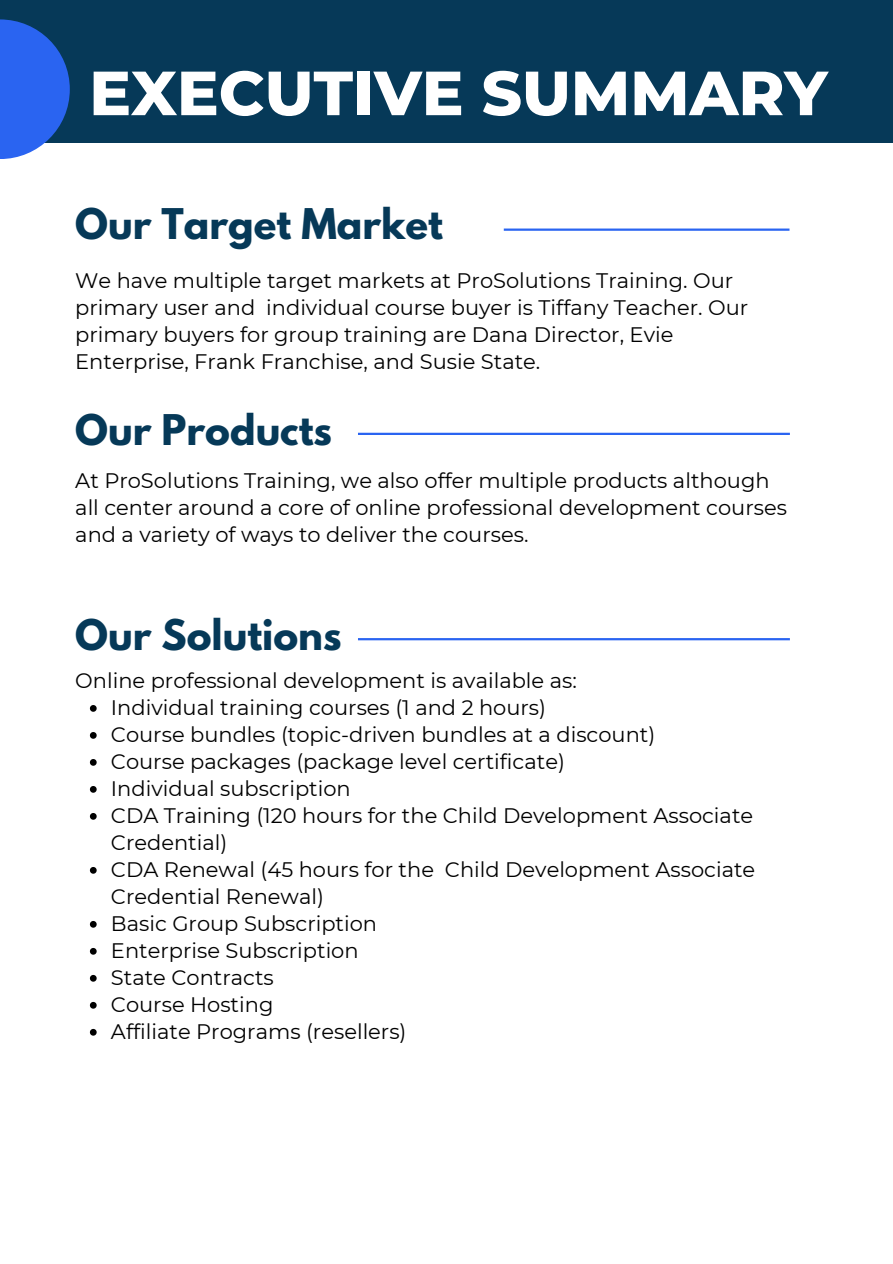
<style>
.page{position:relative;width:893px;height:1264px;background:#fff}
.page>*{position:absolute;margin:0;border:0;box-sizing:border-box;transform-origin:0 0}
.t1{font:800 62.25px "Montserrat";color:#fff}
.t2{font:700 37.5px "League Spartan";color:#063958}
.t3{font:21px/27px "Montserrat";color:#000}
</style>
<div class="page">
<div style="left:0;top:0;width:892px;height:142px;background:#063958"></div>
<svg style="left:0;top:19px;width:70px;height:140px;fill:#2a64f1"></svg>
<hr style="left:503px;top:228px;width:286px;height:3px;background:#2a64f1">
<hr style="left:358px;top:433px;width:431px;height:2px;background:#2a64f1">
<hr style="left:358px;top:638px;width:431px;height:2px;background:#2a64f1">
<svg style="left:90px;top:705px;width:7px;height:6px"></svg>
<svg style="left:90px;top:732px;width:7px;height:6px"></svg>
<svg style="left:90px;top:759px;width:7px;height:6px"></svg>
<svg style="left:90px;top:786px;width:7px;height:6px"></svg>
<svg style="left:90px;top:813px;width:7px;height:6px"></svg>
<svg style="left:90px;top:867px;width:7px;height:6px"></svg>
<svg style="left:90px;top:921px;width:7px;height:6px"></svg>
<svg style="left:90px;top:948px;width:7px;height:6px"></svg>
<svg style="left:90px;top:974px;width:7px;height:7px"></svg>
<svg style="left:90px;top:1001px;width:7px;height:7px"></svg>
<svg style="left:90px;top:1028px;width:7px;height:7px"></svg>
<p class="t1" style="left:89px;top:55px;width:739px">EXECUTIVE SUMMARY</p>
<p class="t2" style="left:75px;top:205px;width:369px">Our Target Market</p>
<p class="t3" style="left:75px;top:267px;width:674px">We have multiple target markets at ProSolutions Training. Our primary user and individual course buyer is Tiffany Teacher. Our primary buyers for group training are Dana Director, Evie Enterprise, Frank Franchise, and Susie State.</p>
<p class="t2" style="left:75px;top:411px;width:258px">Our Products</p>
<p class="t3" style="left:75px;top:467px;width:713px">At ProSolutions Training, we also offer multiple products although all center around a core of online professional development courses and a variety of ways to deliver the courses.</p>
<p class="t2" style="left:75px;top:616px;width:268px">Our Solutions</p>
<p class="t3" style="left:75px;top:667px;width:503px">Online professional development is available as:</p>
<p class="t3" style="left:111px;top:694px;width:436px">Individual training courses (1 and 2 hours)</p>
<p class="t3" style="left:111px;top:721px;width:546px">Course bundles (topic-driven bundles at a discount)</p>
<p class="t3" style="left:111px;top:748px;width:455px">Course packages (package level certificate)</p>
<p class="t3" style="left:111px;top:775px;width:241px">Individual subscription</p>
<p class="t3" style="left:111px;top:802px;width:643px">CDA Training (120 hours for the Child Development Associate<br>Credential)</p>
<p class="t3" style="left:111px;top:856px;width:645px">CDA Renewal (45 hours for the Child Development Associate<br>Credential Renewal)</p>
<p class="t3" style="left:111px;top:910px;width:268px">Basic Group Subscription</p>
<p class="t3" style="left:111px;top:937px;width:249px">Enterprise Subscription</p>
<p class="t3" style="left:111px;top:964px;width:164px">State Contracts</p>
<p class="t3" style="left:111px;top:991px;width:164px">Course Hosting</p>
<p class="t3" style="left:111px;top:1018px;width:297px">Affiliate Programs (resellers)</p>
</div>
